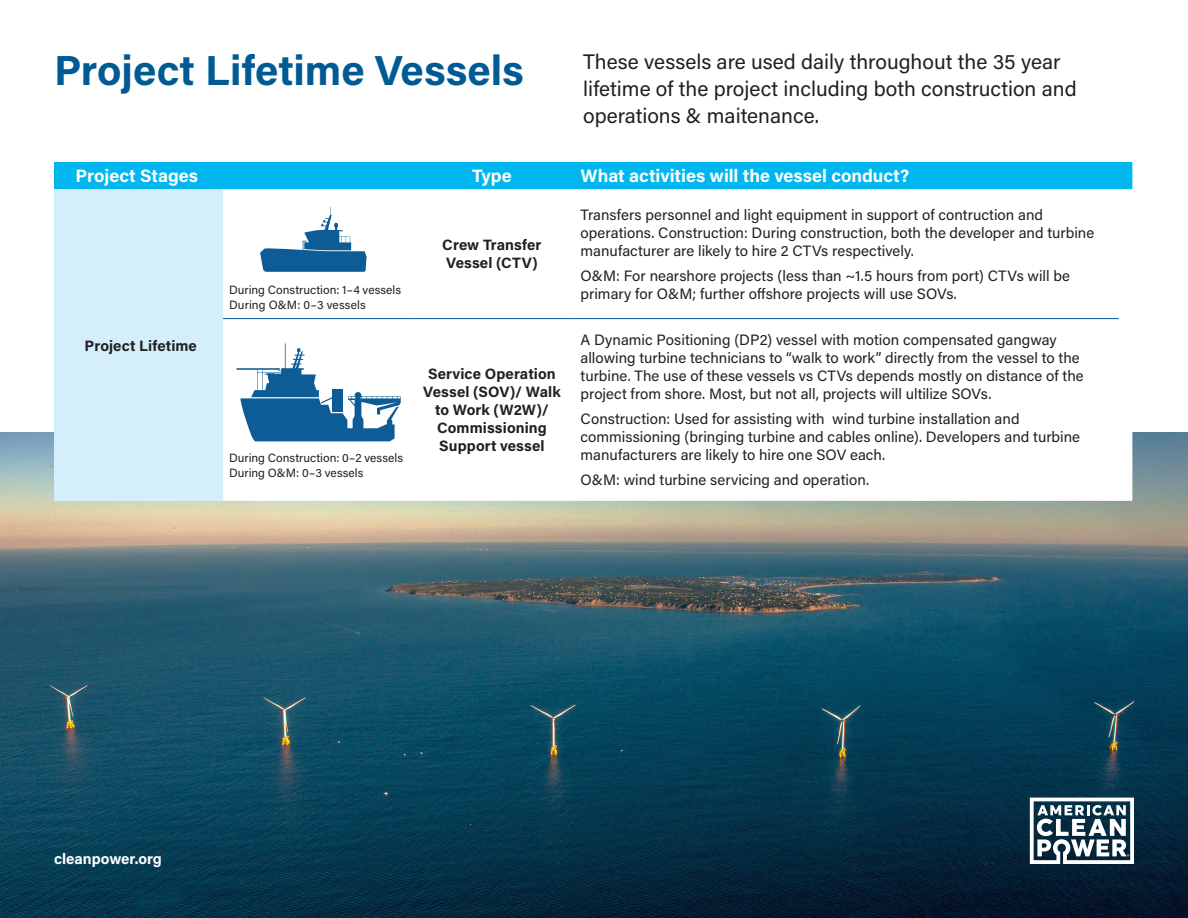
<style>
.page{position:relative;width:1188px;height:918px;background:#fff}
.page>*{position:absolute;margin:0;border:0;box-sizing:border-box;transform-origin:0 0}
.t1{font:700 42px "Acumin Pro";color:#005b94}
.t2{font:21px/27px "Acumin Pro";color:#231f20}
.t3{font:700 18px "Acumin Pro";color:#fff}
.t4{font:15px/18px "Acumin Pro";color:#231f20}
.t5{font:700 15px/18px "Acumin Pro";letter-spacing:.005em;color:#231f20}
.t6{font:700 15px "Acumin Pro";color:#fff}
.t7{font:12px "Acumin Pro";color:#231f20}
</style>
<div class="page">
<img style="left:0;top:432px;width:1188px;height:486px">
<svg style="left:1030px;top:798px;width:104px;height:66px"></svg>
<div style="left:54px;top:162px;width:1078px;height:27px;background:#00b6ef"></div>
<div style="left:54px;top:189px;width:169px;height:312px;background:#d4effb"></div>
<svg style="left:223px;top:189px;width:909px;height:18px"></svg>
<svg style="left:223px;top:319px;width:909px;height:182px"></svg>
<hr style="left:223px;top:318px;width:186px;height:1px;background:#005b94">
<hr style="left:409px;top:318px;width:166px;height:1px;background:#005b94">
<hr style="left:575px;top:318px;width:544px;height:1px;background:#005b94">
<svg style="left:260px;top:207px;width:107px;height:65px"></svg>
<div style="left:229px;top:343px;width:178px;height:105px;background:#fff"></div>
<svg style="left:236px;top:343px;width:165px;height:98px"></svg>
<p class="t1" style="left:54px;top:41px;width:471px">Project Lifetime Vessels</p>
<p class="t2" style="left:583px;top:48px;width:495px">These vessels are used daily throughout the 35 year lifetime of the project including both construction and operations &amp; maitenance.</p>
<p class="t3" style="left:76px;top:163px;width:124px">Project Stages</p>
<p class="t3" style="left:472px;top:163px;width:41px">Type</p>
<p class="t3" style="left:581px;top:163px;width:330px">What activities will the vessel conduct?</p>
<p class="t5" style="left:85px;top:336px;width:114px">Project Lifetime</p>
<p class="t7" style="left:229px;top:282px;width:174px">During Construction: 1–4 vessels</p>
<p class="t7" style="left:229px;top:296px;width:138px">During O&amp;M: 0–3 vessels</p>
<p class="t7" style="left:229px;top:450px;width:175px">During Construction: 0–2 vessels</p>
<p class="t7" style="left:229px;top:464px;width:136px">During O&amp;M: 0–3 vessels</p>
<p class="t5" style="left:442px;top:236px;width:101px">Crew Transfer<br>Vessel (CTV)</p>
<p class="t5" style="left:423px;top:364px;width:139px;text-align:center">Service Operation<br>Vessel (SOV)/ Walk to Work (W2W)/<br>Commissioning<br>Support vessel</p>
<p class="t4" style="left:581px;top:205px;width:515px">Transfers personnel and light equipment in support of contruction and operations. Construction: During construction, both the developer and turbine manufacturer are likely to hire 2 CTVs respectively.</p>
<p class="t4" style="left:581px;top:266px;width:491px">O&amp;M: For nearshore projects (less than ~1.5 hours from port) CTVs will be primary for O&amp;M; further offshore projects will use SOVs.</p>
<p class="t4" style="left:581px;top:331px;width:505px">A Dynamic Positioning (DP2) vessel with motion compensated gangway allowing turbine technicians to “walk to work” directly from the vessel to the turbine. The use of these vessels vs CTVs depends mostly on distance of the project from shore. Most, but not all, projects will ultilize SOVs.</p>
<p class="t4" style="left:581px;top:409px;width:501px">Construction: Used for assisting with wind turbine installation and commissioning (bringing turbine and cables online). Developers and turbine manufacturers are likely to hire one SOV each.</p>
<p class="t4" style="left:581px;top:470px;width:290px">O&amp;M: wind turbine servicing and operation.</p>
<p class="t6" style="left:54px;top:848px;width:109px">cleanpower.org</p>
</div>
